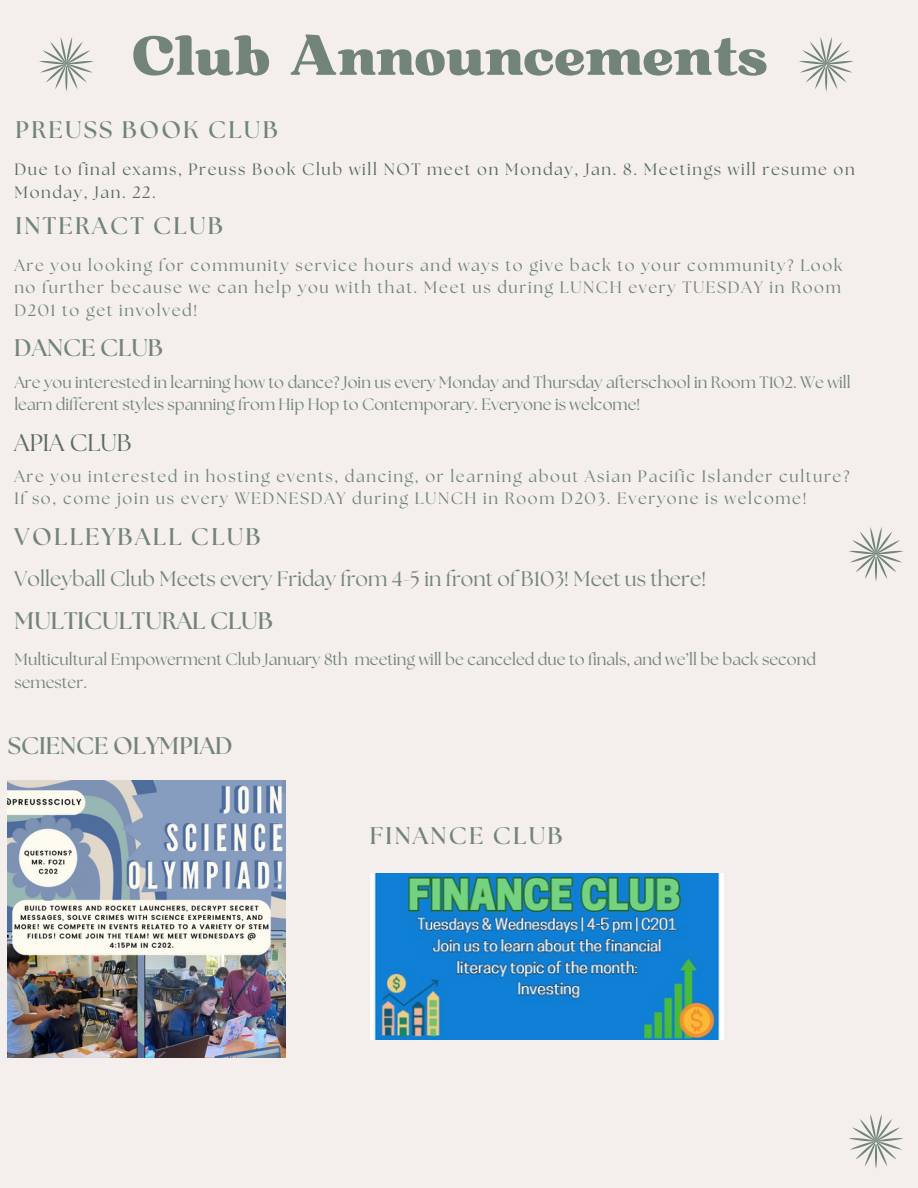
<style>
.page{position:relative;width:918px;height:1188px;background:#f4efec}
.page>*{position:absolute;margin:0;border:0;box-sizing:border-box;transform-origin:0 0}
.t1{font:52.95px "Bugaki";color:#718477}
.t2{font:700 24px "The Seasons";letter-spacing:.095em;color:#718477}
.t3{font:700 24px "The Seasons";color:#718477}
.t4{font:24px "The Seasons";color:#586b5e}
.t5{font:21px "The Seasons";color:#718477}
.t6{font:16.5px/22.5px "The Seasons";color:#718477}
.t7{font:16.5px/22.5px "The Seasons";letter-spacing:.095em;color:#718477}
.t8{font:16.5px/22.5px "The Seasons";letter-spacing:.095em;color:#586b5e}
</style>
<div class="page">
<svg style="left:799px;top:37px;width:55px;height:55px"></svg>
<svg style="left:39px;top:37px;width:55px;height:55px"></svg>
<svg style="left:849px;top:1114px;width:54px;height:55px"></svg>
<svg style="left:849px;top:527px;width:54px;height:54px"></svg>
<img style="left:8px;top:781px;width:278px;height:276px">
<img style="left:370px;top:873px;width:353px;height:167px">
<p class="t1" style="left:131px;top:23px;width:638px">Club Announcements</p>
<p class="t2" style="left:16px;top:119px;width:264px">PREUSS BOOK CLUB</p>
<p class="t8" style="left:14px;top:159px;width:842px">Due to final exams, Preuss Book Club will NOT meet on Monday, Jan. 8. Meetings will resume on<br>Monday, Jan. 22.</p>
<p class="t2" style="left:15px;top:215px;width:209px">INTERACT CLUB</p>
<p class="t6" style="left:14px;top:255px;width:830px;text-align:justify">Are you looking for community service hours and ways to give back to your community? Look no further because we can help you with that. Meet us during LUNCH every TUESDAY in Room D201 to get involved!</p>
<p class="t3" style="left:14px;top:337px;width:150px">DANCE CLUB</p>
<p class="t6" style="left:14px;top:372px;width:838px">Are you interested in learning how to dance? Join us every Monday and Thursday afterschool in Room T102. We will learn different styles spanning from Hip Hop to Contemporary. Everyone is welcome!</p>
<p class="t4" style="left:14px;top:432px;width:119px">APIA CLUB</p>
<p class="t7" style="left:14px;top:466px;width:837px">Are you interested in hosting events, dancing, or learning about Asian Pacific Islander culture?<br>If so, come join us every WEDNESDAY during LUNCH in Room D203. Everyone is welcome!</p>
<p class="t2" style="left:14px;top:526px;width:248px">VOLLEYBALL CLUB</p>
<p class="t5" style="left:14px;top:569px;width:693px">Volleyball Club Meets every Friday from 4-5 in front of B103! Meet us there!</p>
<p class="t3" style="left:14px;top:610px;width:260px">MULTICULTURAL CLUB</p>
<p class="t6" style="left:14px;top:649px;width:803px">Multicultural Empowerment Club January 8th meeting will be canceled due to finals, and we’ll be back second semester.</p>
<p class="t3" style="left:8px;top:735px;width:226px">SCIENCE OLYMPIAD</p>
<p class="t2" style="left:370px;top:825px;width:194px">FINANCE CLUB</p>
</div>
